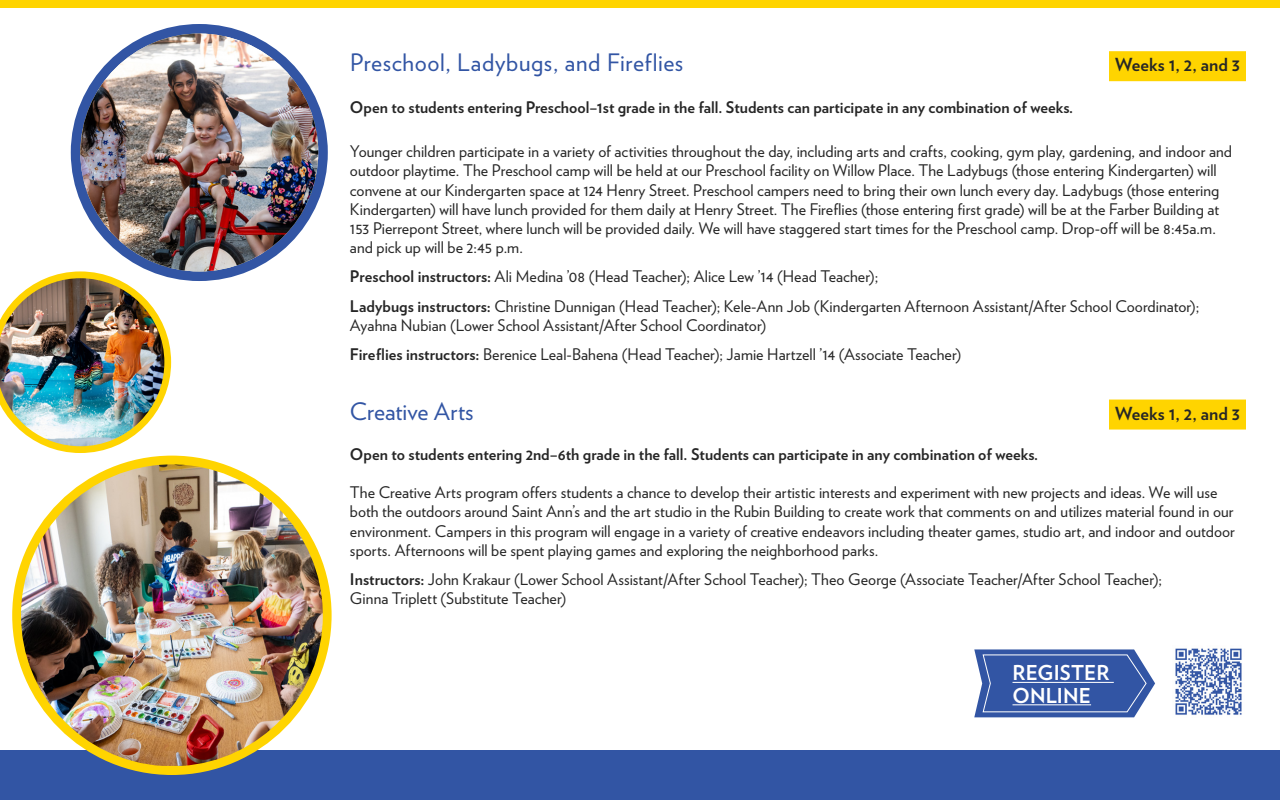
<style>
.page{position:relative;width:1280px;height:800px;background:#fff}
.page>*{position:absolute;margin:0;border:0;box-sizing:border-box;transform-origin:0 0}
.t1{font:24px "Verlag";letter-spacing:.02em;color:#3255a4}
.t2{font:24px "Verlag";color:#3255a4}
.t3{font:700 20.5px/22.4px "Verlag";letter-spacing:.005em;color:#fff}
.t4{font:700 18px "Verlag";letter-spacing:.005em;color:#262626}
.t5{font:16px/19.2px "Verlag";color:#262626}
.t6{font:700 16px "Verlag";color:#262626}
.s1{font-weight:700}
</style>
<div class="page">
<div style="left:1109px;top:51px;width:137px;height:30px;background:#ffd400"></div>
<div style="left:1109px;top:400px;width:137px;height:30px;background:#ffd400"></div>
<div style="left:71px;top:24px;width:257px;height:257px;background:#3255a4;border-radius:50%"></div>
<img style="left:80px;top:34px;width:238px;height:237px;border-radius:119px">
<svg style="left:45px;top:271px;width:126px;height:182px"></svg>
<img style="left:0;top:278px;width:164px;height:168px">
<div style="left:0;top:0;width:1280px;height:8px;background:#ffd400"></div>
<div style="left:0;top:750px;width:1280px;height:50px;background:#3255a4"></div>
<img style="left:1175px;top:648px;width:67px;height:67px">
<svg style="left:974px;top:649px;width:181px;height:68px;background:#4d6cb0"></svg>
<div style="left:12px;top:456px;width:320px;height:319px;background:#ffd400;border-radius:50%"></div>
<img style="left:21px;top:464px;width:302px;height:302px;border-radius:148px">
<h1 class="t1" style="left:350px;top:45px;width:335px">Preschool, Ladybugs, and Fireflies</h1>
<p class="t4" style="left:1115px;top:51px;width:126px">Weeks 1, 2, and 3</p>
<p class="t6" style="left:350px;top:95px;width:725px">Open to students entering Preschool–1st grade in the fall. Students can participate in any combination of weeks.</p>
<p class="t5" style="left:350px;top:141px;width:884px">Younger children participate in a variety of activities throughout the day, including arts and crafts, cooking, gym play, gardening, and indoor and outdoor playtime. The Preschool camp will be held at our Preschool facility on Willow Place. The Ladybugs (those entering Kindergarten) will convene at our Kindergarten space at 124 Henry Street. Preschool campers need to bring their own lunch every day. Ladybugs (those entering Kindergarten) will have lunch provided for them daily at Henry Street. The Fireflies (those entering first grade) will be at the Farber Building at 153 Pierrepont Street, where lunch will be provided daily. We will have staggered start times for the Preschool camp. Drop-off will be 8:45a.m. and pick up will be 2:45 p.m.</p>
<p class="t5" style="left:350px;top:261px;width:851px;line-height:29.2px"><span class="s1">Preschool instructors:</span> Ali Medina ’08 (Head Teacher); Alice Lew ’14 (Head Teacher);<br><span class="s1">Ladybugs instructors:</span> Christine Dunnigan (Head Teacher); Kele-Ann Job (Kindergarten Afternoon Assistant/After School Coordinator);</p>
<p class="t5" style="left:350px;top:310px;width:613px;line-height:29.2px">Ayahna Nubian (Lower School Assistant/After School Coordinator)<br><span class="s1">Fireflies instructors:</span> Berenice Leal-Bahena (Head Teacher); Jamie Hartzell ’14 (Associate Teacher)</p>
<h1 class="t2" style="left:350px;top:393px;width:125px">Creative Arts</h1>
<p class="t4" style="left:1115px;top:399px;width:126px">Weeks 1, 2, and 3</p>
<p class="t6" style="left:350px;top:441px;width:690px">Open to students entering 2nd–6th grade in the fall. Students can participate in any combination of weeks.</p>
<p class="t5" style="left:350px;top:482px;width:886px">The Creative Arts program offers students a chance to develop their artistic interests and experiment with new projects and ideas. We will use both the outdoors around Saint Ann’s and the art studio in the Rubin Building to create work that comments on and utilizes material found in our environment. Campers in this program will engage in a variety of creative endeavors including theater games, studio art, and indoor and outdoor sports. Afternoons will be spent playing games and exploring the neighborhood parks.</p>
<p class="t5" style="left:350px;top:569px;width:814px"><span class="s1">Instructors:</span> John Krakaur (Lower School Assistant/After School Teacher); Theo George (Associate Teacher/After School Teacher);<br>Ginna Triplett (Substitute Teacher)</p>
<p class="t3" style="left:1013px;top:661px;width:98px">REGISTER<br>ONLINE</p>
</div>
